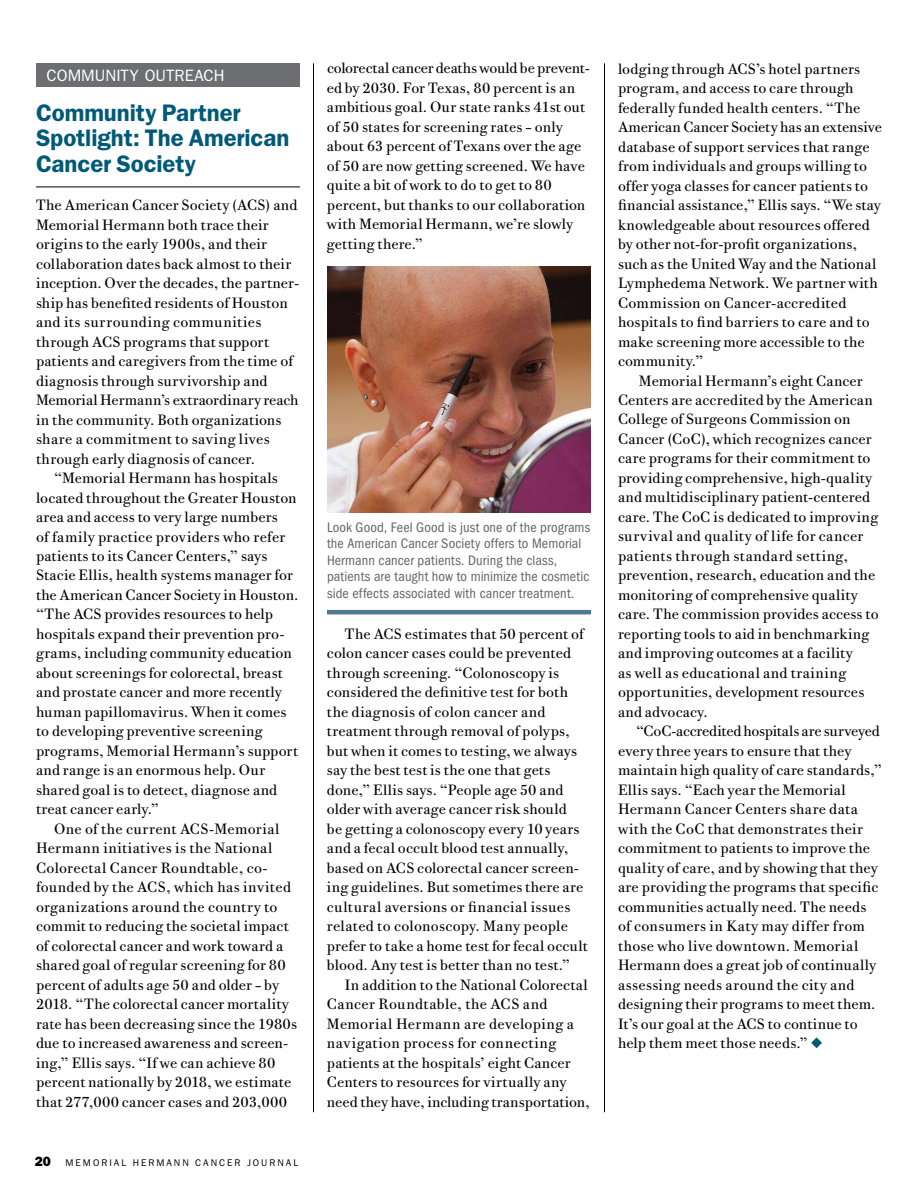
<style>
.page{position:relative;width:918px;height:1188px;background:#fff}
.page>*{position:absolute;margin:0;border:0;box-sizing:border-box;transform-origin:0 0}
.t1{font:600 24px/25.5px "Franklin Gothic";letter-spacing:-.005em;color:#005978}
.t2{font:16.5px "Franklin Gothic";color:#fff}
.t3{font:15px/19.5px "Bodoni Twe ITC";letter-spacing:.01em;color:#000}
.t4{font:condensed 14.25px/16.5px "Franklin Gothic";letter-spacing:.01em;color:#636466}
.t5{font:800 13.5px "Franklin Gothic";color:#000}
.t6{font:9.75px "Franklin Gothic";letter-spacing:.2em;color:#000}
.s1{color:#005978}
</style>
<div class="page">
<hr style="left:36px;top:187px;width:264px;height:1px;background:#000">
<hr style="left:313px;top:63px;width:1px;height:1049px;background:#000">
<hr style="left:604px;top:63px;width:1px;height:1049px;background:#000">
<div style="left:36px;top:63px;width:264px;height:24px;background:#6d6e71"></div>
<hr style="left:327px;top:610px;width:264px;height:4px;background:#517994">
<img style="left:327px;top:266px;width:264px;height:246px">
<p class="t2" style="left:46px;top:66px;width:180px">COMMUNITY OUTREACH</p>
<h1 class="t1" style="left:36px;top:99px;width:255px">Community Partner<br>Spotlight: The American<br>Cancer Society</h1>
<p class="t3" style="left:36px;top:195px;width:264px">The American Cancer Society (ACS) and Memorial Hermann both trace their origins to the early 1900s, and their collaboration dates back almost to their inception. Over the decades, the partner&shy;ship has benefited residents of Houston and its surrounding communities through ACS programs that support patients and caregivers from the time of diagnosis through survivorship and Memorial Hermann’s extraordinary reach in the community. Both organizations share a commitment to saving lives through early diagnosis of cancer.</p>
<p class="t3" style="left:36px;top:468px;width:264px;text-indent:18px">“Memorial Hermann has hospitals located throughout the Greater Houston area and access to very large numbers<br>of family practice providers who refer patients to its Cancer Centers,” says Stacie Ellis, health systems manager for the American Cancer Society in Houston. “The ACS provides resources to help hospitals expand their prevention pro&shy;grams, including community education about screenings for colorectal, breast and prostate cancer and more recently human papillomavirus. When it comes to developing preventive screening programs, Memorial Hermann’s support and range is an enormous help. Our shared goal is to detect, diagnose and treat cancer early.”</p>
<p class="t3" style="left:36px;top:819px;width:263px;text-indent:18px">One of the current ACS-Memorial Hermann initiatives is the National Colorectal Cancer Roundtable, co&shy;founded by the ACS, which has invited organizations around the country to commit to reducing the societal impact of colorectal cancer and work toward a shared goal of regular screening for 80 percent of adults age 50 and older – by 2018. “The colorectal cancer mortality rate has been decreasing since the 1980s due to increased awareness and screen&shy;ing,” Ellis says. “If we can achieve 80 percent nationally by 2018, we estimate that 277,000 cancer cases and 203,000</p>
<p class="t5" style="left:35px;top:1153px;width:18px">20</p>
<p class="t6" style="left:66px;top:1157px;width:234px">MEMORIAL HERMANN CANCER JOURNAL</p>
<p class="t3" style="left:327px;top:59px;width:264px">colorectal cancer deaths would be prevent&shy;ed by 2030. For Texas, 80 percent is an ambitious goal. Our state ranks 41st out of 50 states for screening rates – only about 63 percent of Texans over the age of 50 are now getting screened. We have quite a bit of work to do to get to 80 percent, but thanks to our collaboration with Memorial Hermann, we’re slowly getting there.”</p>
<p class="t4" style="left:327px;top:519px;width:265px">Look Good, Feel Good is just one of the programs the American Cancer Society offers to Memorial Hermann cancer patients. During the class, patients are taught how to minimize the cosmetic side effects associated with cancer treatment.</p>
<p class="t3" style="left:327px;top:624px;width:262px;text-indent:18px">The ACS estimates that 50 percent of colon cancer cases could be prevented through screening. “Colonoscopy is considered the definitive test for both the diagnosis of colon cancer and treatment through removal of polyps, but when it comes to testing, we always say the best test is the one that gets done,” Ellis says. “People age 50 and older with average cancer risk should<br>be getting a colonoscopy every 10 years and a fecal occult blood test annually, based on ACS colorectal cancer screen&shy;ing guidelines. But sometimes there are cultural aversions or financial issues related to colonoscopy. Many people prefer to take a home test for fecal occult blood. Any test is better than no test.”</p>
<p class="t3" style="left:327px;top:975px;width:264px;text-indent:18px">In addition to the National Colorectal Cancer Roundtable, the ACS and Memorial Hermann are developing a navigation process for connecting patients at the hospitals’ eight Cancer Centers to resources for virtually any need they have, including transportation,</p>
<p class="t3" style="left:618px;top:59px;width:266px">lodging through ACS’s hotel partners program, and access to care through federally funded health centers. “The American Cancer Society has an extensive database of support services that range from individuals and groups willing to offer yoga classes for cancer patients to financial assistance,” Ellis says. “We stay knowledgeable about resources offered by other not-for-profit organizations, such as the United Way and the National Lymphedema Network. We partner with Commission on Cancer-accredited hospitals to find barriers to care and to make screening more accessible to the community.”</p>
<p class="t3" style="left:618px;top:371px;width:262px;text-indent:21px">Memorial Hermann’s eight Cancer Centers are accredited by the American College of Surgeons Commission on Cancer (CoC), which recognizes cancer care programs for their commitment to providing comprehensive, high-quality and multidisciplinary patient-centered care. The CoC is dedicated to improving survival and quality of life for cancer patients through standard setting, prevention, research, education and the monitoring of comprehensive quality care. The commission provides access to reporting tools to aid in benchmarking and improving outcomes at a facility<br>as well as educational and training opportunities, development resources and advocacy.</p>
<p class="t3" style="left:618px;top:722px;width:265px;text-indent:18px">“CoC-accredited hospitals are surveyed every three years to ensure that they maintain high quality of care standards,” Ellis says. “Each year the Memorial Hermann Cancer Centers share data with the CoC that demonstrates their commitment to patients to improve the quality of care, and by showing that they are providing the programs that specific communities actually need. The needs of consumers in Katy may differ from those who live downtown. Memorial Hermann does a great job of continually assessing needs around the city and designing their programs to meet them.<br>It’s our goal at the ACS to continue to help them meet those needs.” <span class="s1">◆</span></p>
</div>
